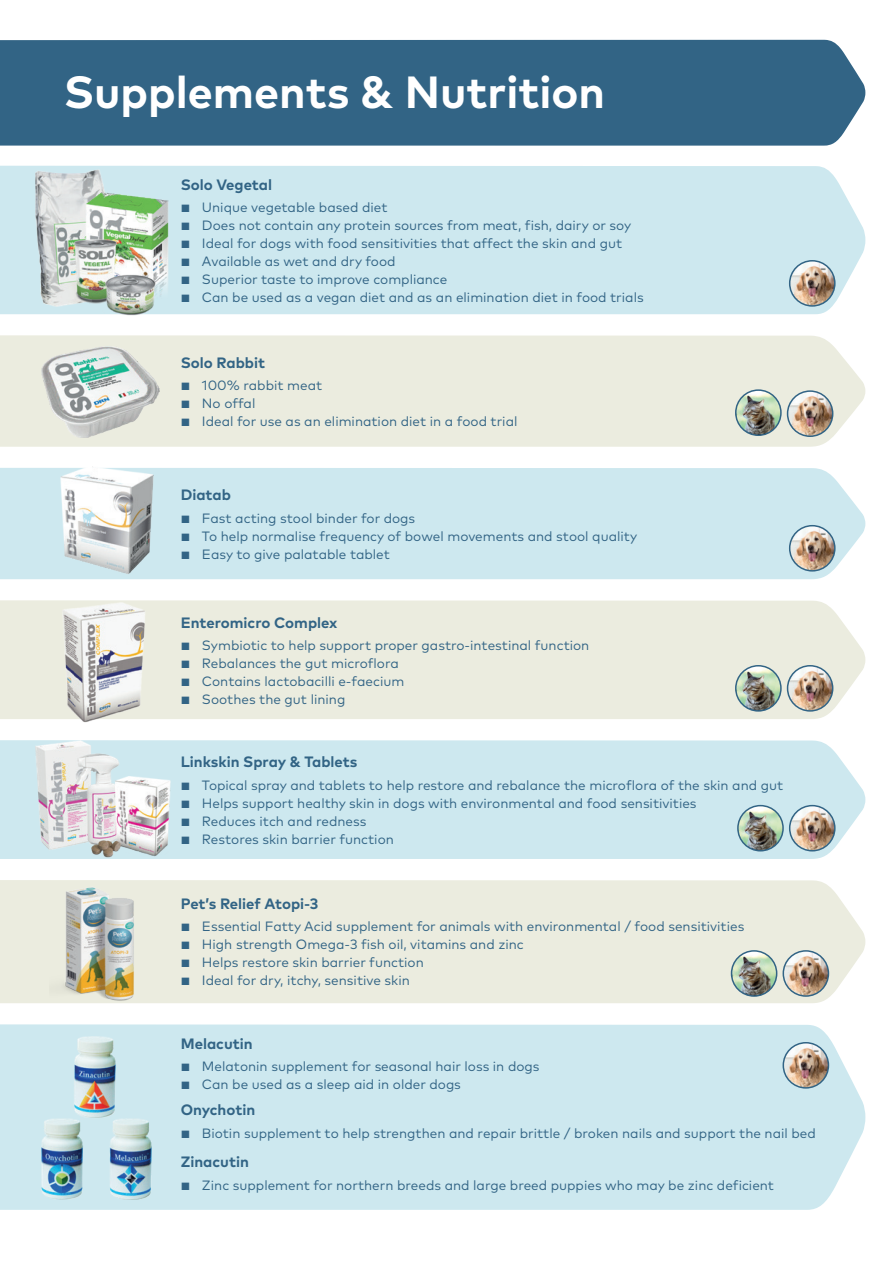
<style>
.page{position:relative;width:893px;height:1263px;background:#fff}
.page>*{position:absolute;margin:0;border:0;box-sizing:border-box;transform-origin:0 0}
.t1{font:700 45px "FF Mark Pro";color:#fff}
.t2{font:700 15px "FF Mark Pro";color:#326485}
.t3{font:13.5px "FF Mark Pro";color:#326485}
.s1{font-weight:700;font-size:10.5px}
</style>
<div class="page">
<div style="left:0;top:40px;width:865px;height:106px;background:#326485"></div>
<div style="left:0;top:335px;width:865px;height:112px;background:#ebecdf"></div>
<img style="left:736px;top:390px;width:45px;height:45px;border-radius:23px">
<div style="left:735px;top:389px;width:47px;height:47px;border:2px solid #326485;border-radius:50%"></div>
<img style="left:787px;top:391px;width:46px;height:45px;border-radius:23px">
<div style="left:787px;top:390px;width:46px;height:47px;border:2px solid #326485;border-radius:50%"></div>
<div style="left:0;top:880px;width:865px;height:123px;background:#ebecdf"></div>
<img style="left:731px;top:951px;width:46px;height:45px;border-radius:23px">
<div style="left:731px;top:950px;width:46px;height:47px;border:2px solid #326485;border-radius:50%"></div>
<img style="left:783px;top:951px;width:45px;height:45px;border-radius:23px">
<div style="left:782px;top:950px;width:47px;height:47px;border:2px solid #326485;border-radius:50%"></div>
<div style="left:0;top:740px;width:865px;height:119px;background:#cde8ef"></div>
<img style="left:738px;top:806px;width:45px;height:45px;border-radius:23px">
<div style="left:737px;top:805px;width:47px;height:46px;border:2px solid #326485;border-radius:50%"></div>
<img style="left:790px;top:806px;width:45px;height:45px;border-radius:23px">
<div style="left:789px;top:805px;width:47px;height:46px;border:2px solid #326485;border-radius:50%"></div>
<div style="left:0;top:600px;width:865px;height:119px;background:#ebecdf"></div>
<img style="left:736px;top:666px;width:45px;height:45px;border-radius:23px">
<div style="left:735px;top:665px;width:47px;height:47px;border:2px solid #326485;border-radius:50%"></div>
<img style="left:787px;top:666px;width:46px;height:45px;border-radius:23px">
<div style="left:787px;top:665px;width:46px;height:47px;border:2px solid #326485;border-radius:50%"></div>
<div style="left:0;top:468px;width:865px;height:111px;background:#cde8ef"></div>
<img style="left:790px;top:526px;width:45px;height:45px;border-radius:23px">
<div style="left:789px;top:525px;width:47px;height:47px;border:2px solid #326485;border-radius:50%"></div>
<div style="left:0;top:1024px;width:865px;height:186px;background:#cde8ef"></div>
<img style="left:783px;top:1043px;width:45px;height:45px;border-radius:23px">
<div style="left:782px;top:1042px;width:47px;height:47px;border:2px solid #326485;border-radius:50%"></div>
<div style="left:0;top:166px;width:865px;height:148px;background:#cde8ef"></div>
<img style="left:790px;top:261px;width:45px;height:45px;border-radius:23px">
<div style="left:789px;top:260px;width:47px;height:47px;border:2px solid #326485;border-radius:50%"></div>
<img style="left:23px;top:166px;width:102px;height:140px">
<img style="left:64px;top:176px;width:126px;height:126px">
<img style="left:70px;top:236px;width:50px;height:70px">
<img style="left:103px;top:271px;width:56px;height:45px">
<img style="left:53px;top:600px;width:99px;height:123px">
<img style="left:46px;top:468px;width:122px;height:112px">
<img style="left:42px;top:1037px;width:110px;height:162px">
<img style="left:36px;top:740px;width:134px;height:119px">
<img style="left:50px;top:880px;width:102px;height:123px">
<img style="left:42px;top:345px;width:117px;height:92px">
<h1 class="t1" style="left:64px;top:57px;width:543px">Supplements &amp; Nutrition</h1>
<p class="t2" style="left:181px;top:173px;width:93px">Solo Vegetal</p>
<p class="t3" style="left:181px;top:197px;width:208px"><span class="s1">■</span> Unique vegetable based diet</p>
<p class="t3" style="left:181px;top:215px;width:452px"><span class="s1">■</span> Does not contain any protein sources from meat, fish, dairy or soy</p>
<p class="t3" style="left:181px;top:233px;width:443px"><span class="s1">■</span> Ideal for dogs with food sensitivities that affect the skin and gut</p>
<p class="t3" style="left:181px;top:251px;width:216px"><span class="s1">■</span> Available as wet and dry food</p>
<p class="t3" style="left:181px;top:269px;width:268px"><span class="s1">■</span> Superior taste to improve compliance</p>
<p class="t3" style="left:181px;top:287px;width:464px"><span class="s1">■</span> Can be used as a vegan diet and as an elimination diet in food trials</p>
<p class="t2" style="left:181px;top:351px;width:86px">Solo Rabbit</p>
<p class="t3" style="left:181px;top:375px;width:143px"><span class="s1">■</span> 100% rabbit meat</p>
<p class="t3" style="left:181px;top:393px;width:76px"><span class="s1">■</span> No offal</p>
<p class="t3" style="left:181px;top:411px;width:338px"><span class="s1">■</span> Ideal for use as an elimination diet in a food trial</p>
<p class="t2" style="left:181px;top:484px;width:52px">Diatab</p>
<p class="t3" style="left:181px;top:508px;width:236px"><span class="s1">■</span> Fast acting stool binder for dogs</p>
<p class="t3" style="left:181px;top:526px;width:458px"><span class="s1">■</span> To help normalise frequency of bowel movements and stool quality</p>
<p class="t3" style="left:181px;top:544px;width:211px"><span class="s1">■</span> Easy to give palatable tablet</p>
<p class="t2" style="left:181px;top:611px;width:158px">Enteromicro Complex</p>
<p class="t3" style="left:181px;top:635px;width:410px"><span class="s1">■</span> Symbiotic to help support proper gastro-intestinal function</p>
<p class="t3" style="left:181px;top:653px;width:220px"><span class="s1">■</span> Rebalances the gut microflora</p>
<p class="t3" style="left:181px;top:671px;width:225px"><span class="s1">■</span> Contains lactobacilli e-faecium</p>
<p class="t3" style="left:181px;top:689px;width:166px"><span class="s1">■</span> Soothes the gut lining</p>
<p class="t2" style="left:181px;top:751px;width:178px">Linkskin Spray &amp; Tablets</p>
<p class="t3" style="left:181px;top:775px;width:604px"><span class="s1">■</span> Topical spray and tablets to help restore and rebalance the microflora of the skin and gut</p>
<p class="t3" style="left:181px;top:793px;width:517px"><span class="s1">■</span> Helps support healthy skin in dogs with environmental and food sensitivities</p>
<p class="t3" style="left:181px;top:811px;width:187px"><span class="s1">■</span> Reduces itch and redness</p>
<p class="t3" style="left:181px;top:829px;width:215px"><span class="s1">■</span> Restores skin barrier function</p>
<p class="t2" style="left:181px;top:892px;width:139px">Pet’s Relief Atopi-3</p>
<p class="t3" style="left:181px;top:916px;width:565px"><span class="s1">■</span> Essential Fatty Acid supplement for animals with environmental / food sensitivities</p>
<p class="t3" style="left:181px;top:934px;width:345px"><span class="s1">■</span> High strength Omega-3 fish oil, vitamins and zinc</p>
<p class="t3" style="left:181px;top:952px;width:245px"><span class="s1">■</span> Helps restore skin barrier function</p>
<p class="t3" style="left:181px;top:970px;width:231px"><span class="s1">■</span> Ideal for dry, itchy, sensitive skin</p>
<p class="t2" style="left:181px;top:1032px;width:73px">Melacutin</p>
<p class="t3" style="left:181px;top:1056px;width:360px"><span class="s1">■</span> Melatonin supplement for seasonal hair loss in dogs</p>
<p class="t3" style="left:181px;top:1074px;width:282px"><span class="s1">■</span> Can be used as a sleep aid in older dogs</p>
<p class="t2" style="left:181px;top:1098px;width:76px">Onychotin</p>
<p class="t3" style="left:181px;top:1123px;width:637px"><span class="s1">■</span> Biotin supplement to help strengthen and repair brittle / broken nails and support the nail bed</p>
<p class="t2" style="left:181px;top:1151px;width:70px">Zinacutin</p>
<p class="t3" style="left:181px;top:1175px;width:595px"><span class="s1">■</span> Zinc supplement for northern breeds and large breed puppies who may be zinc deficient</p>
</div>
